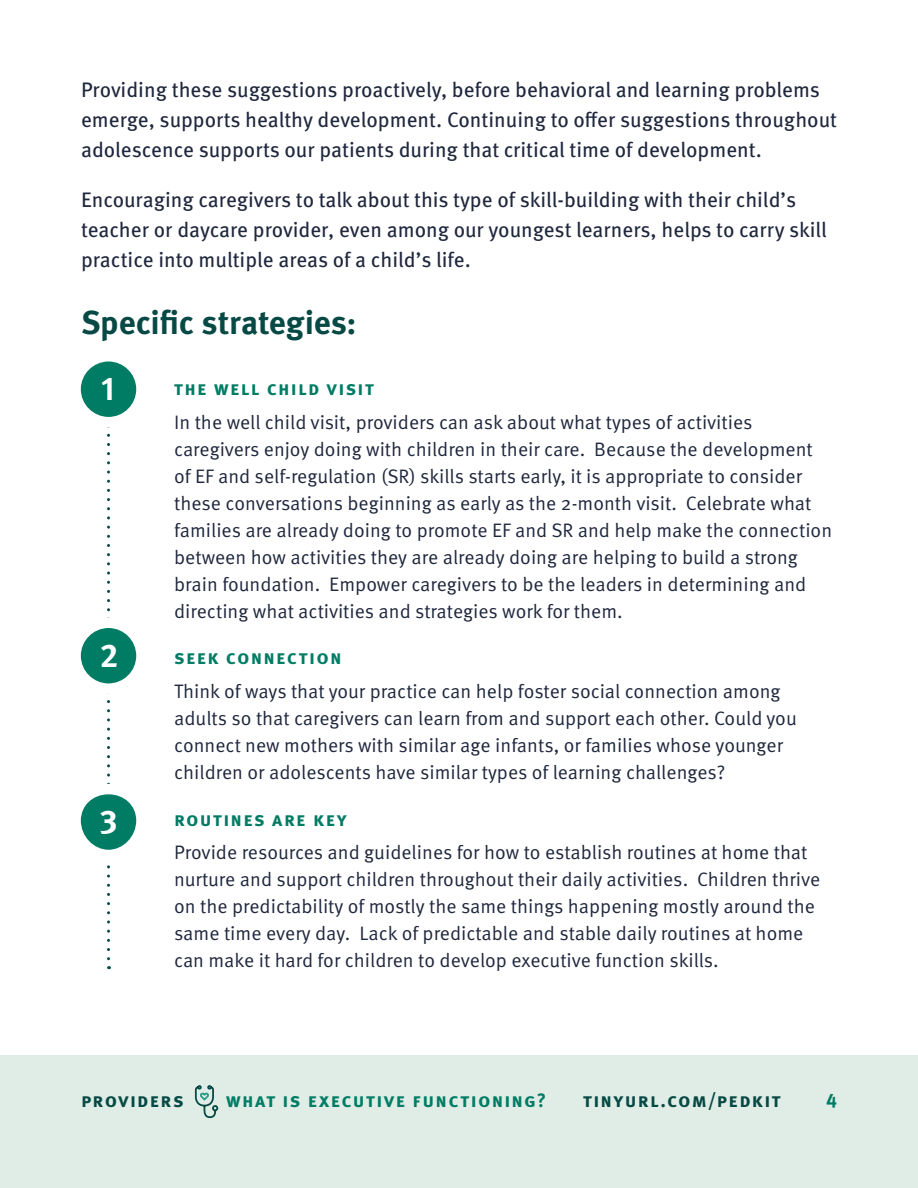
<style>
.page{position:relative;width:918px;height:1188px;background:#fff}
.page>*{position:absolute;margin:0;border:0;box-sizing:border-box;transform-origin:0 0}
.t1{font:700 33px "Meta Pro";color:#074944}
.t2{font:700 33px "Meta Pro";color:#fff}
.t3{font:21px/30px "Meta Pro";color:#1f273d}
.t4{font:19.5px/27px "Meta Pro Norm";color:#1f273d}
.t5{font:700 19.5px "Meta Pro";letter-spacing:.065em;color:#007c64}
.t6{font:700 19.5px "Meta Pro";letter-spacing:.065em;color:#074944}
</style>
<div class="page">
<div style="left:0;top:1056px;width:918px;height:132px;background:#dfede6"></div>
<svg style="left:194px;top:1084px;width:25px;height:35px"></svg>
<svg style="left:107px;top:427px;width:3px;height:542px"></svg>
<svg style="left:76px;top:356px;width:65px;height:66px;background:#27907b"></svg>
<div style="left:70px;top:351px;width:77px;height:76px;border:10px solid #fff;border-radius:50%"></div>
<svg style="left:76px;top:623px;width:65px;height:66px;background:#27907b"></svg>
<div style="left:70px;top:618px;width:77px;height:76px;border:10px solid #fff;border-radius:50%"></div>
<svg style="left:76px;top:789px;width:65px;height:66px;background:#268f7b"></svg>
<div style="left:70px;top:784px;width:77px;height:76px;border:10px solid #fff;border-radius:50%"></div>
<p class="t3" style="left:81px;top:73px;width:758px">Providing these suggestions proactively, before behavioral and learning problems emerge, supports healthy development. Continuing to offer suggestions throughout adolescence supports our patients during that critical time of development.</p>
<p class="t3" style="left:81px;top:183px;width:747px">Encouraging caregivers to talk about this type of skill-building with their child’s teacher or daycare provider, even among our youngest learners, helps to carry skill practice into multiple areas of a child’s life.</p>
<h1 class="t1" style="left:81px;top:297px;width:277px">Specific strategies:</h1>
<h1 class="t2" style="left:101px;top:363px;width:15px">1</h1>
<h1 class="t2" style="left:100px;top:630px;width:20px">2</h1>
<h1 class="t2" style="left:100px;top:796px;width:19px">3</h1>
<p class="t5" style="left:174px;top:373px;width:201px">the well child visit</p>
<p class="t4" style="left:174px;top:407px;width:660px">In the well child visit, providers can ask about what types of activities caregivers enjoy doing with children in their care. Because the development of EF and self-regulation (SR) skills starts early, it is appropriate to consider these conversations beginning as early as the 2-month visit. Celebrate what families are already doing to promote EF and SR and help make the connection between how activities they are already doing are helping to build a strong brain foundation. Empower caregivers to be the leaders in determining and directing what activities and strategies work for them.</p>
<p class="t5" style="left:174px;top:642px;width:169px">seek connection</p>
<p class="t4" style="left:174px;top:677px;width:624px">Think of ways that your practice can help foster social connection among adults so that caregivers can learn from and support each other. Could you connect new mothers with similar age infants, or families whose younger children or adolescents have similar types of learning challenges?</p>
<p class="t5" style="left:174px;top:804px;width:174px">routines are key</p>
<p class="t4" style="left:174px;top:838px;width:648px">Provide resources and guidelines for how to establish routines at home that nurture and support children throughout their daily activities. Children thrive on the predictability of mostly the same things happening mostly around the same time every day. Lack of predictable and stable daily routines at home can make it hard for children to develop executive function skills.</p>
<p class="t6" style="left:81px;top:1085px;width:104px">providers</p>
<p class="t5" style="left:226px;top:1085px;width:322px">what is executive functioning?</p>
<p class="t6" style="left:583px;top:1085px;width:199px">tinyurl.com/pedkit</p>
<p class="t5" style="left:826px;top:1085px;width:12px">4</p>
</div>
